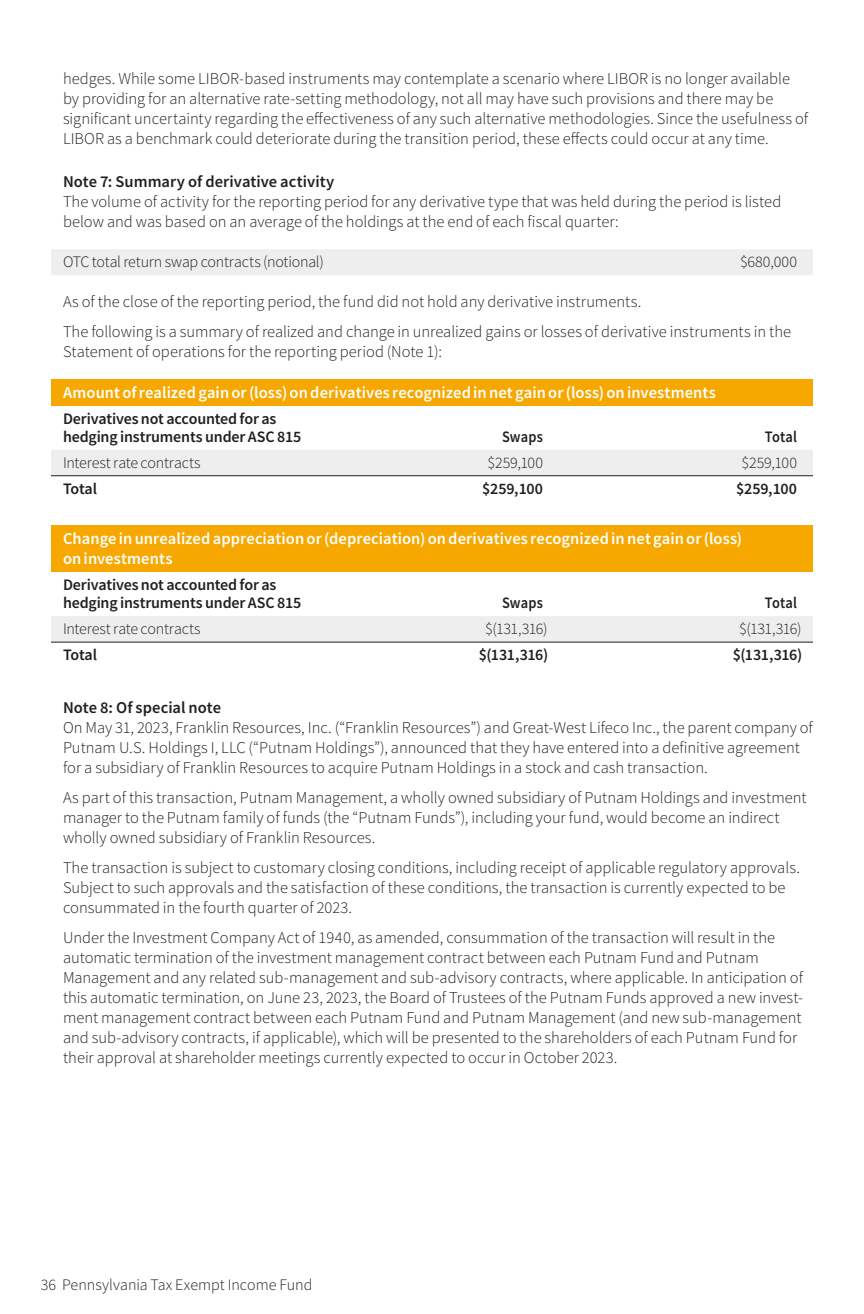
<style>
.page{position:relative;width:864px;height:1314px;background:#fff}
.page>*{position:absolute;margin:0;border:0;box-sizing:border-box;transform-origin:0 0}
.NotesText{font:300 16.4px/20px "Source Sans Pro";color:#231f20}
.Color_Head_Intro{font:600 16.4px/20px "Source Sans Pro";letter-spacing:.005em;color:#fff}
.NotesHead{font:600 16.4px "Source Sans Pro";letter-spacing:.005em;color:#231f20}
.Basic_Table_Line_FL{font:600 16px/18px "Source Sans Pro";letter-spacing:-.01em;color:#231f20}
.Basic_Table_Line_FL-2{font:300 16px "Source Sans Pro";letter-spacing:-.01em;color:#231f20}
.Basic_Table_Line{font:300 16px "Source Sans Pro";letter-spacing:-.015em;color:#231f20}
.Basic_Table_Line-2{font:600 16px "Source Sans Pro";letter-spacing:-.02em;color:#231f20}
.Basic_Table_Head_FR{font:600 16px "Source Sans Pro";letter-spacing:.01em;color:#231f20;scale:.9 1}
</style>
<div class="page">
<div style="left:51px;top:249px;width:762px;height:26px;background:#eeeeef"></div>
<div style="left:51px;top:379px;width:762px;height:27px;background:#f6a800"></div>
<div style="left:51px;top:450px;width:762px;height:25px;background:#eeeeef"></div>
<hr style="left:51px;top:475px;width:254px;height:1px;background:#231f20">
<hr style="left:305px;top:475px;width:254px;height:1px;background:#231f20">
<hr style="left:559px;top:475px;width:254px;height:1px;background:#231f20">
<div style="left:51px;top:526px;width:762px;height:46px;background:#f6a800"></div>
<div style="left:51px;top:616px;width:762px;height:26px;background:#eeeeef"></div>
<hr style="left:51px;top:642px;width:254px;height:1px;background:#231f20">
<hr style="left:305px;top:642px;width:254px;height:1px;background:#231f20">
<hr style="left:559px;top:642px;width:254px;height:1px;background:#231f20">
<p class="NotesText" style="left:63px;top:69px;width:747px">hedges. While some LIBOR-based instruments may contemplate a scenario where LIBOR is no longer available by providing for an alternative rate-setting methodology, not all may have such provisions and there may be significant uncertainty regarding the effectiveness of any such alternative methodologies. Since the usefulness of LIBOR as a benchmark could deteriorate during the transition period, these effects could occur at any time.</p>
<p class="NotesHead" style="left:63px;top:171px;width:273px">Note 7: Summary of derivative activity</p>
<p class="NotesText" style="left:63px;top:192px;width:720px">The volume of activity for the reporting period for any derivative type that was held during the period is listed below and was based on an average of the holdings at the end of each fiscal quarter:</p>
<p class="Basic_Table_Line_FL-2" style="left:63px;top:252px;width:262px">OTC total return swap contracts (notional)</p>
<p class="Basic_Table_Line" style="left:740px;top:252px;width:58px">$680,000</p>
<p class="NotesText" style="left:63px;top:292px;width:580px">As of the close of the reporting period, the fund did not hold any derivative instruments.</p>
<p class="NotesText" style="left:63px;top:322px;width:730px">The following is a summary of realized and change in unrealized gains or losses of derivative instruments in the<br>Statement of operations for the reporting period (Note 1):</p>
<p class="Color_Head_Intro" style="left:63px;top:382px;width:654px">Amount of realized gain or (loss) on derivatives recognized in net gain or (loss) on investments</p>
<p class="Basic_Table_Line_FL" style="left:63px;top:409px;width:240px">Derivatives not accounted for as hedging instruments under ASC 815</p>
<p class="Basic_Table_Head_FR" style="left:502px;top:426px;width:47px">Swaps</p>
<p class="Basic_Table_Head_FR" style="left:765px;top:426px;width:37px">Total</p>
<p class="Basic_Table_Line_FL-2" style="left:63px;top:453px;width:139px">Interest rate contracts</p>
<p class="Basic_Table_Line" style="left:488px;top:453px;width:57px">$259,100</p>
<p class="Basic_Table_Line" style="left:742px;top:453px;width:57px">$259,100</p>
<p class="Basic_Table_Line_FL" style="left:63px;top:479px;width:36px">Total</p>
<p class="Basic_Table_Line-2" style="left:482px;top:478px;width:62px">$259,100</p>
<p class="Basic_Table_Line-2" style="left:736px;top:478px;width:62px">$259,100</p>
<p class="Color_Head_Intro" style="left:63px;top:529px;width:681px">Change in unrealized appreciation or (depreciation) on derivatives recognized in net gain or (loss) on investments</p>
<p class="Basic_Table_Line_FL" style="left:63px;top:576px;width:240px">Derivatives not accounted for as hedging instruments under ASC 815</p>
<p class="Basic_Table_Head_FR" style="left:502px;top:592px;width:47px">Swaps</p>
<p class="Basic_Table_Head_FR" style="left:765px;top:592px;width:37px">Total</p>
<p class="Basic_Table_Line_FL-2" style="left:63px;top:619px;width:139px">Interest rate contracts</p>
<p class="Basic_Table_Line" style="left:485px;top:619px;width:64px">$(131,316)</p>
<p class="Basic_Table_Line" style="left:739px;top:619px;width:64px">$(131,316)</p>
<p class="Basic_Table_Line_FL" style="left:63px;top:646px;width:36px">Total</p>
<p class="Basic_Table_Line-2" style="left:479px;top:644px;width:71px">$(131,316)</p>
<p class="Basic_Table_Line-2" style="left:733px;top:644px;width:71px">$(131,316)</p>
<p class="NotesHead" style="left:63px;top:697px;width:160px">Note 8: Of special note</p>
<p class="NotesText" style="left:63px;top:718px;width:752px">On May 31, 2023, Franklin Resources, Inc. (“Franklin Resources”) and Great-West Lifeco Inc., the parent company of<br>Putnam U.S. Holdings I, LLC (“Putnam Holdings”), announced that they have entered into a definitive agreement for a subsidiary of Franklin Resources to acquire Putnam Holdings in a stock and cash transaction.</p>
<p class="NotesText" style="left:63px;top:788px;width:745px">As part of this transaction, Putnam Management, a wholly owned subsidiary of Putnam Holdings and investment manager to the Putnam family of funds (the “Putnam Funds”), including your fund, would become an indirect wholly owned subsidiary of Franklin Resources.</p>
<p class="NotesText" style="left:63px;top:858px;width:738px">The transaction is subject to customary closing conditions, including receipt of applicable regulatory approvals.<br>Subject to such approvals and the satisfaction of these conditions, the transaction is currently expected to be consummated in the fourth quarter of 2023.</p>
<p class="NotesText" style="left:63px;top:928px;width:742px">Under the Investment Company Act of 1940, as amended, consummation of the transaction will result in the automatic termination of the investment management contract between each Putnam Fund and Putnam Management and any related sub-management and sub-advisory contracts, where applicable. In anticipation of this automatic termination, on June 23, 2023, the Board of Trustees of the Putnam Funds approved a new invest&shy;ment management contract between each Putnam Fund and Putnam Management (and new sub-management and sub-advisory contracts, if applicable), which will be presented to the shareholders of each Putnam Fund for their approval at shareholder meetings currently expected to occur in October 2023.</p>
<p class="Basic_Table_Line_FL-2" style="left:41px;top:1275px;width:273px">36 Pennsylvania Tax Exempt Income Fund</p>
</div>
